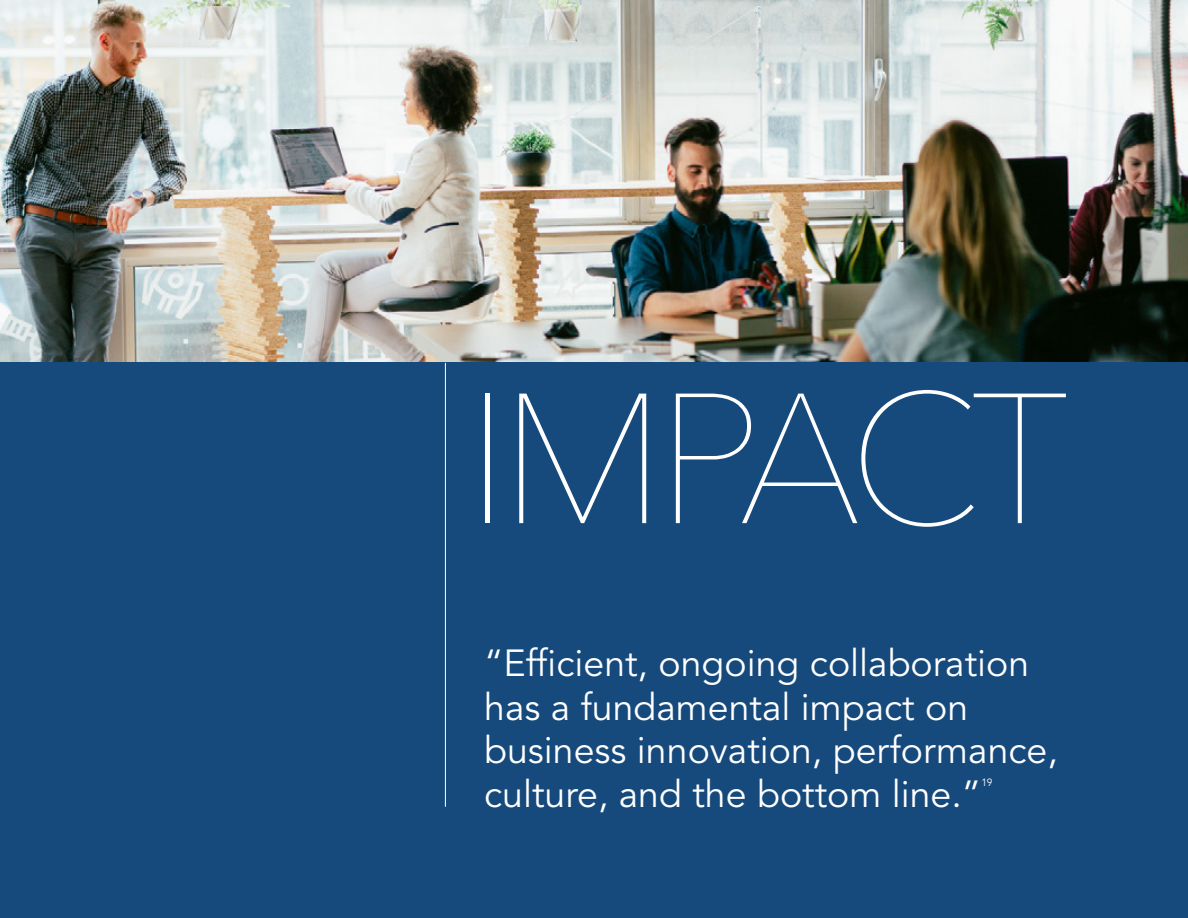
<style>
.page{position:relative;width:1188px;height:918px;background:#fff}
.page>*{position:absolute;margin:0;border:0;box-sizing:border-box;transform-origin:0 0}
.t1{font:200 183px "Avenir Next";letter-spacing:-.055em;color:#fff}
.t2{font:37.5px/43.5px "Avenir LT Std";color:#fff}
.t3{font:10.5px "Avenir LT Std";color:#fff}
</style>
<div class="page">
<img style="left:0;top:0;width:1188px;height:363px">
<div style="left:0;top:363px;width:1188px;height:555px;background:#174a7c"></div>
<hr style="left:445px;top:363px;width:1px;height:444px;background:#fff">
<h1 class="t1" style="left:466px;top:305px;width:604px">IMPACT</h1>
<p class="t2" style="left:484px;top:643px;width:575px">“Efficient, ongoing collaboration has a fundamental impact on business innovation, performance, culture, and the bottom line.”</p>
<p class="t3" style="left:981px;top:776px;width:13px">19</p>
</div>
